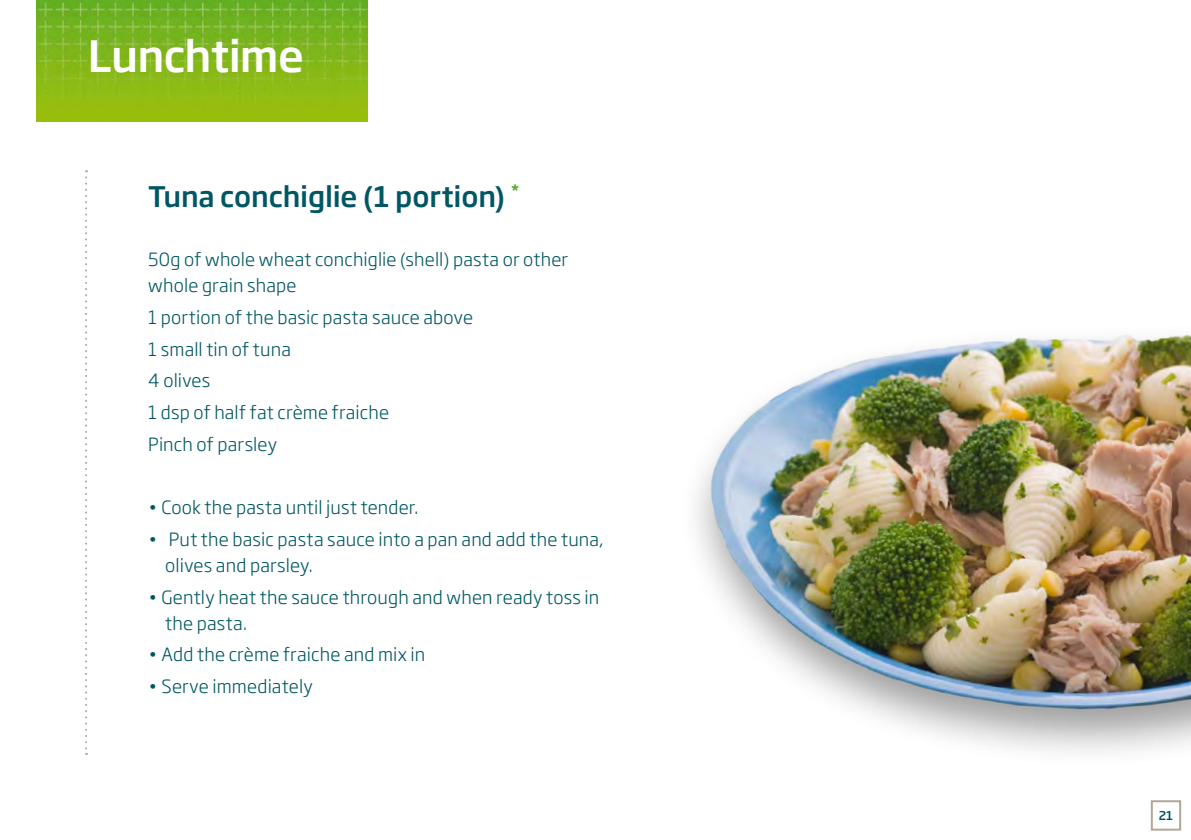
<style>
.page{position:relative;width:1191px;height:840px;background:#fff}
.page>*{position:absolute;margin:0;border:0;box-sizing:border-box;transform-origin:0 0}
.t1{font:500 42.6px "Soho Gothic Pro";letter-spacing:-.015em;color:#fff}
.t2{font:500 28px "Soho Gothic Pro";letter-spacing:-.005em;color:#005763}
.t3{font:300 18px/31.6px "Soho Gothic Pro";letter-spacing:.01em;color:#005763}
.t4{font:500 12px "Soho Gothic Pro";color:#005763}
</style>
<div class="page">
<div style="left:1150px;top:799px;width:31px;height:31px;border:2px solid #b4a597"></div>
<img style="left:36px;top:0;width:331px;height:121px">
<svg style="left:85px;top:170px;width:2px;height:584px"></svg>
<div style="left:678px;top:322px;width:513px;height:446px;background:#000;opacity:.39"></div>
<img style="left:678px;top:322px;width:513px;height:421px">
<h1 class="t1" style="left:88px;top:22px;width:218px">Lunchtime</h1>
<h2 class="t2" style="left:148px;top:174px;width:373px">Tuna conchiglie (1 portion) <sup>*</sup></h2>
<p class="t3" style="left:148px;top:245px;width:421px;line-height:26px">50g of whole wheat conchiglie (shell) pasta or other whole grain shape</p>
<p class="t3" style="left:148px;top:300px;width:326px">1 portion of the basic pasta sauce above<br>1 small tin of tuna<br>4 olives<br>1 dsp of half fat crème fraiche<br>Pinch of parsley</p>
<p class="t3" style="left:148px;top:490px;width:271px">• Cook the pasta until just tender.</p>
<p class="t3" style="left:165px;top:525px;width:440px;line-height:26px;text-indent:-17px">• Put the basic pasta sauce into a pan and add the tuna, olives and parsley.</p>
<p class="t3" style="left:165px;top:582px;width:435px;line-height:26px;text-indent:-17px">• Gently heat the sauce through and when ready toss in the pasta.</p>
<p class="t3" style="left:148px;top:637px;width:278px">• Add the crème fraiche and mix in</p>
<p class="t3" style="left:148px;top:669px;width:166px">• Serve immediately</p>
<p class="t4" style="left:1158px;top:805px;width:16px">21</p>
</div>
